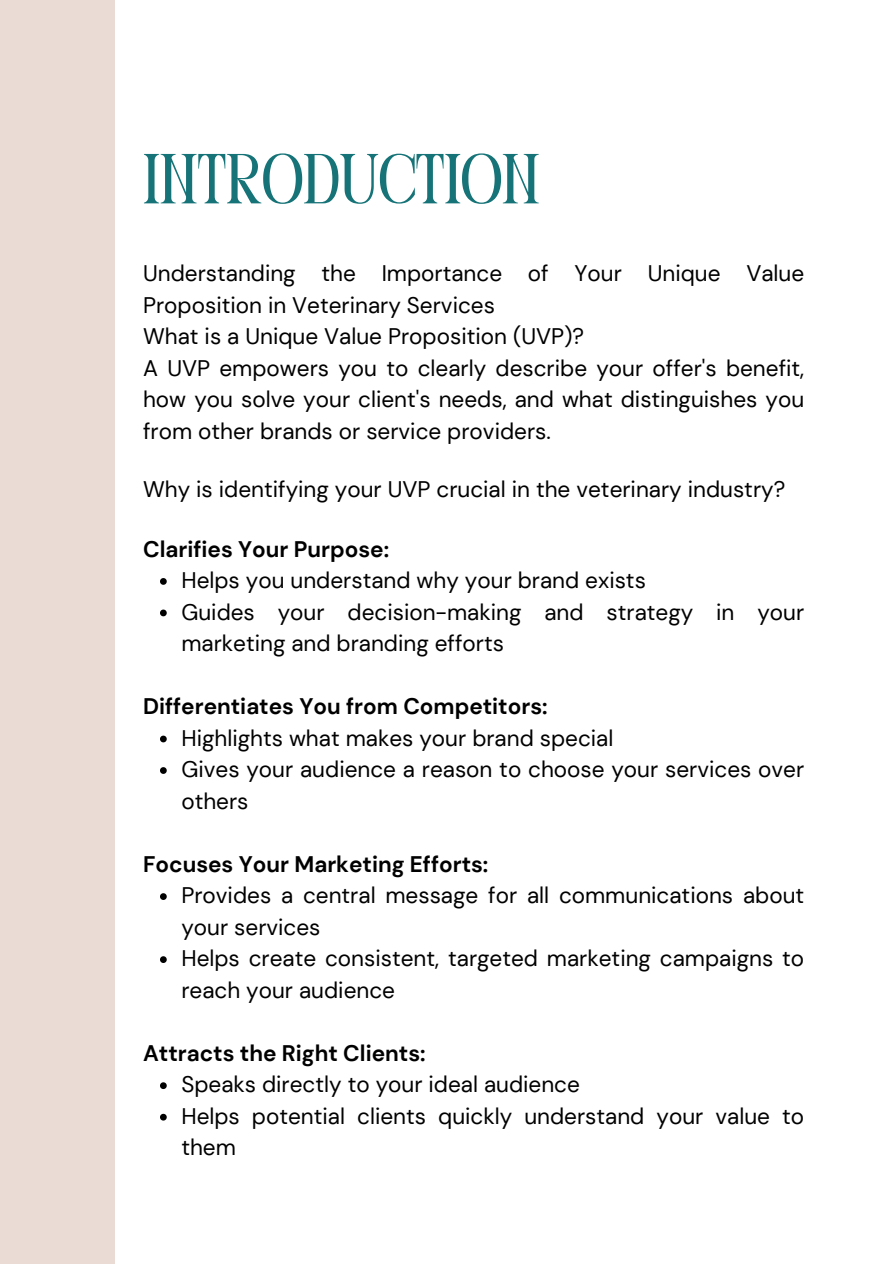
<style>
.page{position:relative;width:894px;height:1264px;background:#fff}
.page>*{position:absolute;margin:0;border:0;box-sizing:border-box;transform-origin:0 0}
.t1{font:70.5px "Perandoryv 2";color:#167377}
.t2{font:22.5px/31.5px "DM Sans";color:#000}
.t3{font:700 22.5px "DM Sans";color:#000}
</style>
<div class="page">
<div style="left:0;top:0;width:114px;height:1263px;background:#eadcd4"></div>
<svg style="left:160px;top:578px;width:7px;height:7px"></svg>
<svg style="left:160px;top:609px;width:7px;height:7px"></svg>
<svg style="left:160px;top:735px;width:7px;height:7px"></svg>
<svg style="left:160px;top:767px;width:7px;height:7px"></svg>
<svg style="left:160px;top:893px;width:7px;height:7px"></svg>
<svg style="left:160px;top:956px;width:7px;height:7px"></svg>
<svg style="left:160px;top:1082px;width:7px;height:7px"></svg>
<svg style="left:160px;top:1113px;width:7px;height:7px"></svg>
<p class="t1" style="left:143px;top:150px;width:398px">INTRODUCTION</p>
<h1 class="t2" style="left:143px;top:257px;width:662px">Understanding the Importance of Your Unique Value<br>Proposition in Veterinary Services</h1>
<p class="t2" style="left:143px;top:320px;width:442px">What is a Unique Value Proposition (UVP)?</p>
<p class="t2" style="left:143px;top:352px;width:662px;text-align:justify">A UVP empowers you to clearly describe your offer's benefit, how you solve your client's needs, and what distinguishes you from other brands or service providers.</p>
<p class="t2" style="left:143px;top:473px;width:643px">Why is identifying your UVP crucial in the veterinary industry?</p>
<h2 class="t3" style="left:143px;top:534px;width:247px">Clarifies Your Purpose:</h2>
<p class="t2" style="left:181px;top:564px;width:466px">Helps you understand why your brand exists</p>
<p class="t2" style="left:181px;top:596px;width:624px">Guides your decision-making and strategy in your marketing and branding efforts</p>
<h2 class="t3" style="left:143px;top:692px;width:406px">Differentiates You from Competitors:</h2>
<p class="t2" style="left:181px;top:722px;width:433px">Highlights what makes your brand special</p>
<p class="t2" style="left:181px;top:753px;width:624px">Gives your audience a reason to choose your services over others</p>
<h2 class="t3" style="left:143px;top:849px;width:347px">Focuses Your Marketing Efforts:</h2>
<p class="t2" style="left:181px;top:879px;width:624px">Provides a central message for all communications about your services</p>
<p class="t2" style="left:181px;top:942px;width:624px">Helps create consistent, targeted marketing campaigns to reach your audience</p>
<h2 class="t3" style="left:143px;top:1038px;width:284px">Attracts the Right Clients:</h2>
<p class="t2" style="left:181px;top:1068px;width:400px">Speaks directly to your ideal audience</p>
<p class="t2" style="left:181px;top:1100px;width:624px">Helps potential clients quickly understand your value to them</p>
</div>
